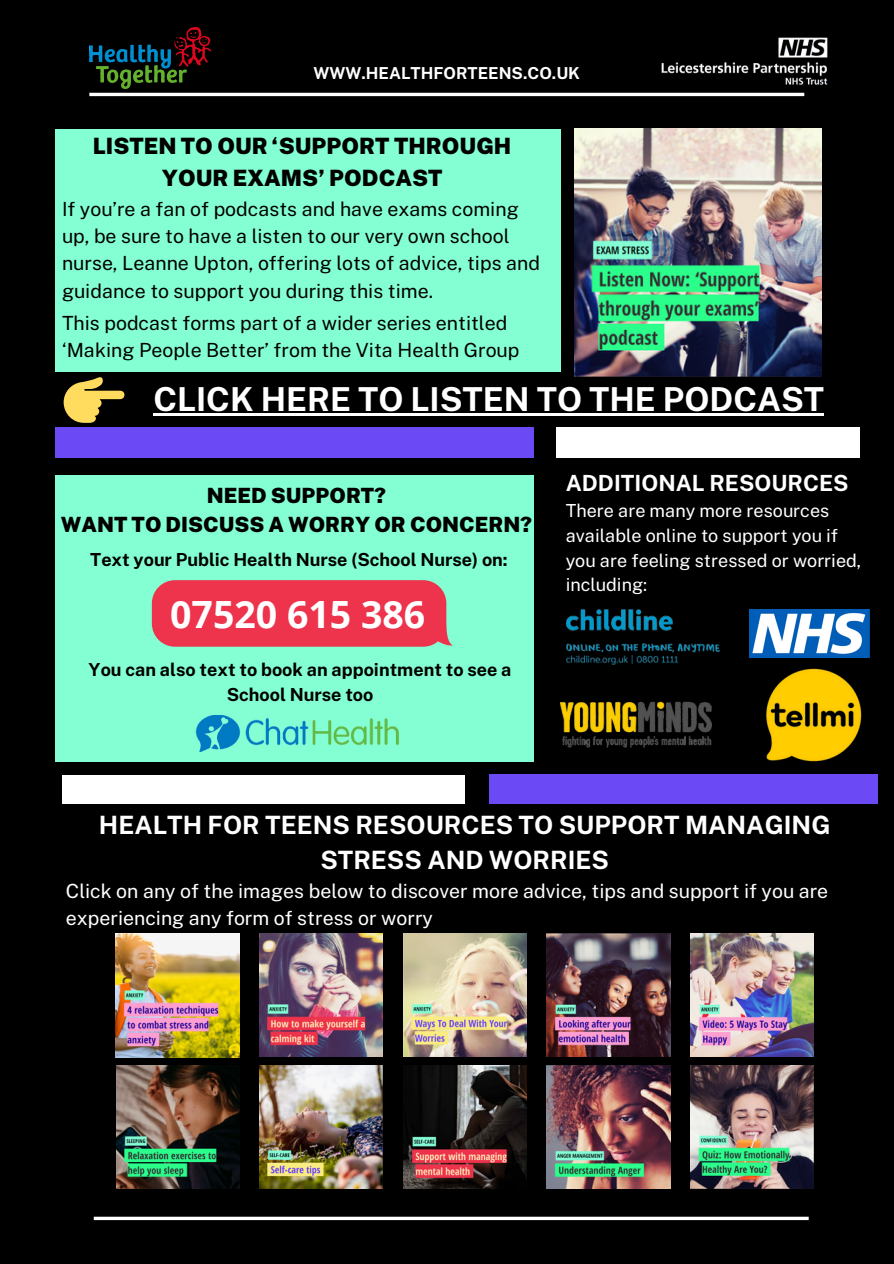
<style>
.page{position:relative;width:894px;height:1264px;background:#fff}
.page>*{position:absolute;margin:0;border:0;box-sizing:border-box;transform-origin:0 0}
.t1{font:700 37.5px "Open Sans";color:#fff}
.t2{font:700 33px "Public Sans";color:#fff}
.t3{font:700 25.2px/34.8px "Public Sans";color:#fff;text-align:center}
.t4{font:900 22.5px/31.5px "Public Sans";color:#000;text-align:center}
.t5{font:700 22.2px "Public Sans";color:#fff}
.t6{font:900 21px/29.2px "Public Sans";color:#000;text-align:center}
.t7{font:19.5px/27px "Public Sans";color:#000}
.t8{font:19.5px/27px "Public Sans";color:#fff}
.t9{font:18px/24.8px "Public Sans";color:#fff}
.t10{font:700 18px/24.8px "Public Sans";color:#000;text-align:center}
.t11{font:700 16.5px "Public Sans";color:#fff}
</style>
<div class="page">
<div style="left:0;top:0;width:893px;height:1263px;background:#000"></div>
<hr style="left:89px;top:93px;width:715px;height:3px;background:#fff">
<div style="left:556px;top:428px;width:303px;height:30px;background:#fff"></div>
<div style="left:56px;top:428px;width:477px;height:30px;background:#6b4af5"></div>
<div style="left:56px;top:476px;width:477px;height:285px;background:#84ffd4"></div>
<img style="left:195px;top:715px;width:204px;height:36px">
<hr style="left:94px;top:1216px;width:714px;height:3px;background:#fff">
<img style="left:89px;top:28px;width:122px;height:60px">
<img style="left:621px;top:37px;width:207px;height:60px">
<div style="left:56px;top:129px;width:504px;height:242px;background:#84ffd4"></div>
<div style="left:152px;top:580px;width:300px;height:66px;background:#ee334c"></div>
<svg style="left:64px;top:377px;width:60px;height:46px"></svg>
<img style="left:574px;top:129px;width:247px;height:247px">
<img style="left:566px;top:609px;width:153px;height:56px">
<img style="left:749px;top:609px;width:119px;height:48px">
<img style="left:560px;top:701px;width:151px;height:47px">
<div style="left:62px;top:775px;width:402px;height:29px;background:#fff"></div>
<div style="left:488px;top:774px;width:389px;height:29px;background:#6b4af5"></div>
<img style="left:116px;top:933px;width:123px;height:124px">
<img style="left:259px;top:933px;width:124px;height:123px">
<img style="left:403px;top:933px;width:123px;height:123px">
<img style="left:546px;top:933px;width:123px;height:123px">
<img style="left:690px;top:933px;width:123px;height:123px">
<img style="left:259px;top:1065px;width:124px;height:123px">
<img style="left:403px;top:1065px;width:123px;height:123px">
<img style="left:546px;top:1065px;width:124px;height:123px">
<img style="left:690px;top:1065px;width:123px;height:123px">
<img style="left:116px;top:1065px;width:124px;height:123px">
<img style="left:766px;top:668px;width:96px;height:94px">
<hr style="left:153px;top:413px;width:671px;height:2px;background:#fff">
<p class="t11" style="left:313px;top:63px;width:268px">WWW.HEALTHFORTEENS.CO.UK</p>
<p class="t4" style="left:93px;top:130px;width:420px">LISTEN TO OUR ‘SUPPORT THROUGH<br>YOUR EXAMS’ PODCAST</p>
<p class="t7" style="left:62px;top:196px;width:479px">If you’re a fan of podcasts and have exams coming up, be sure to have a listen to our very own school nurse, Leanne Upton, offering lots of advice, tips and guidance to support you during this time.</p>
<p class="t7" style="left:62px;top:309px;width:458px">This podcast forms part of a wider series entitled ‘Making People Better’ from the Vita Health Group</p>
<h2 class="t2" style="left:153px;top:379px;width:672px">CLICK HERE TO LISTEN TO THE PODCAST</h2>
<p class="t6" style="left:61px;top:480px;width:472px">NEED SUPPORT?<br>WANT TO DISCUSS A WORRY OR CONCERN?</p>
<p class="t10" style="left:90px;top:547px;width:419px">Text your Public Health Nurse (School Nurse) on:</p>
<h1 class="t1" style="left:170px;top:588px;width:256px">07520 615 386</h1>
<p class="t10" style="left:89px;top:657px;width:424px">You can also text to book an appointment to see a<br>School Nurse too</p>
<p class="t5" style="left:565px;top:469px;width:284px">ADDITIONAL RESOURCES</p>
<p class="t9" style="left:565px;top:498px;width:297px">There are many more resources available online to support you if you are feeling stressed or worried, including:</p>
<p class="t3" style="left:99px;top:807px;width:732px">HEALTH FOR TEENS RESOURCES TO SUPPORT MANAGING<br>STRESS AND WORRIES</p>
<p class="t8" style="left:66px;top:877px;width:763px">Click on any of the images below to discover more advice, tips and support if you are experiencing any form of stress or worry</p>
</div>
